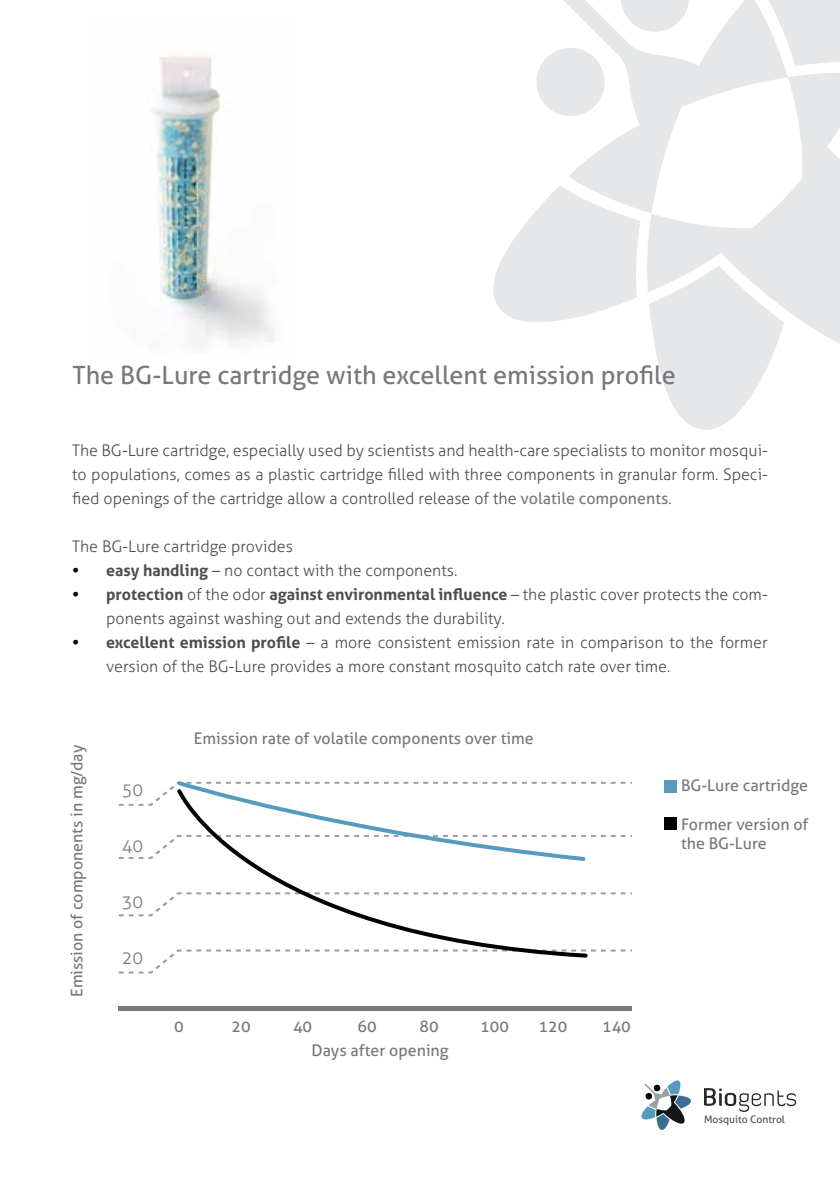
<style>
.page{position:relative;width:840px;height:1191px;background:#fff}
.page>*{position:absolute;margin:0;border:0;box-sizing:border-box;transform-origin:0 0}
.t1{font:25.2px "Aller";color:#77787b}
.t2{font:300 18px "Aller";color:#797b7d}
.t3{font:300 16px/24px "Aller";color:#4d4d4f}
.t4{font:16px/19.2px "Aller";color:#77787b}
.t5{font:10.4px "Aller";color:#4d4d4f}
.s1{font-weight:400;color:#77787b}
.s2{font-weight:700;color:#000}
.s3{font-weight:700}
</style>
<div class="page">
<img style="left:152px;top:55px;width:123px;height:288px">
<div style="left:787px;top:0;width:52px;height:66px;background:#e6e7e8"></div>
<svg style="left:493px;top:213px;width:147px;height:109px"></svg>
<svg style="left:839px;top:75px;width:1px;height:135px"></svg>
<svg style="left:665px;top:386px;width:92px;height:44px"></svg>
<svg style="left:647px;top:73px;width:192px;height:313px;fill:#e6e7e8"></svg>
<svg style="left:535px;top:0;width:252px;height:213px"></svg>
<svg style="left:535px;top:45px;width:72px;height:74px"></svg>
<svg style="left:617px;top:0;width:75px;height:35px"></svg>
<svg style="left:704px;top:1088px;width:91px;height:24px"></svg>
<svg style="left:641px;top:1080px;width:49px;height:50px"></svg>
<svg style="left:118px;top:949px;width:514px;height:24px"></svg>
<svg style="left:118px;top:892px;width:514px;height:24px"></svg>
<hr style="left:10px;top:1006px;width:829px;height:4px;background:#77787b">
<div style="left:5px;top:736px;width:113px;height:292px;background:#fff"></div>
<div style="left:632px;top:748px;width:207px;height:298px;background:#fff"></div>
<svg style="left:175px;top:863px;width:414px;height:97px"></svg>
<svg style="left:118px;top:780px;width:559px;height:83px"></svg>
<h1 class="t1" style="left:72px;top:360px;width:604px">The BG-Lure cartridge with excellent emission profile</h1>
<p class="t3" style="left:72px;top:438px;width:696px;text-align:justify">The BG-Lure cartridge, especially used by scientists and health-care specialists to monitor mosqui&shy;to populations, comes as a plastic cartridge filled with three components in granular form. Speci&shy;fied openings of the cartridge allow a controlled release of the <span class="s1">volatile components</span>.</p>
<p class="t3" style="left:72px;top:534px;width:222px">The BG-Lure cartridge provides</p>
<p class="t3" style="left:72px;top:558px;width:386px"><span class="s2">•</span> <span class="s3">easy handling</span> – no contact with the components.</p>
<p class="t3" style="left:106px;top:582px;width:662px;text-indent:-34px"><span class="s2">•</span> <span class="s3">protection</span> of the odor <span class="s3">against environmental influence</span> – the plastic cover protects the com&shy;ponents against washing out and extends the durability.</p>
<p class="t3" style="left:106px;top:630px;width:662px;text-indent:-34px"><span class="s2">•</span> <span class="s3">excellent emission profile</span> – a more consistent emission rate in comparison to the former version of the BG-Lure provides a more constant mosquito catch rate over time.</p>
<p class="t4" style="left:67px;top:996px;width:253px;rotate:-90deg">Emission of components in mg/day</p>
<p class="t2" style="left:122px;top:778px;width:23px">50</p>
<p class="t2" style="left:122px;top:834px;width:23px">40</p>
<p class="t2" style="left:122px;top:890px;width:23px">30</p>
<p class="t2" style="left:122px;top:946px;width:23px">20</p>
<p class="t4" style="left:194px;top:729px;width:341px">Emission rate of volatile components over time</p>
<p class="t4" style="left:174px;top:1017px;width:11px">0</p>
<p class="t4" style="left:357px;top:1017px;width:21px">60</p>
<p class="t4" style="left:538px;top:1017px;width:30px">120</p>
<p class="t4" style="left:231px;top:1017px;width:21px">20</p>
<p class="t4" style="left:293px;top:1017px;width:21px">40</p>
<p class="t4" style="left:419px;top:1017px;width:21px">80</p>
<p class="t4" style="left:480px;top:1017px;width:30px">100</p>
<p class="t4" style="left:601px;top:1017px;width:30px">140</p>
<p class="t4" style="left:311px;top:1041px;width:139px">Days after opening</p>
<p class="t4" style="left:680px;top:776px;width:128px">BG-Lure cartridge</p>
<p class="t4" style="left:680px;top:814px;width:129px">Former version of the BG-Lure</p>
<p class="t5" style="left:703px;top:1112px;width:82px">Mosquito Control</p>
</div>
